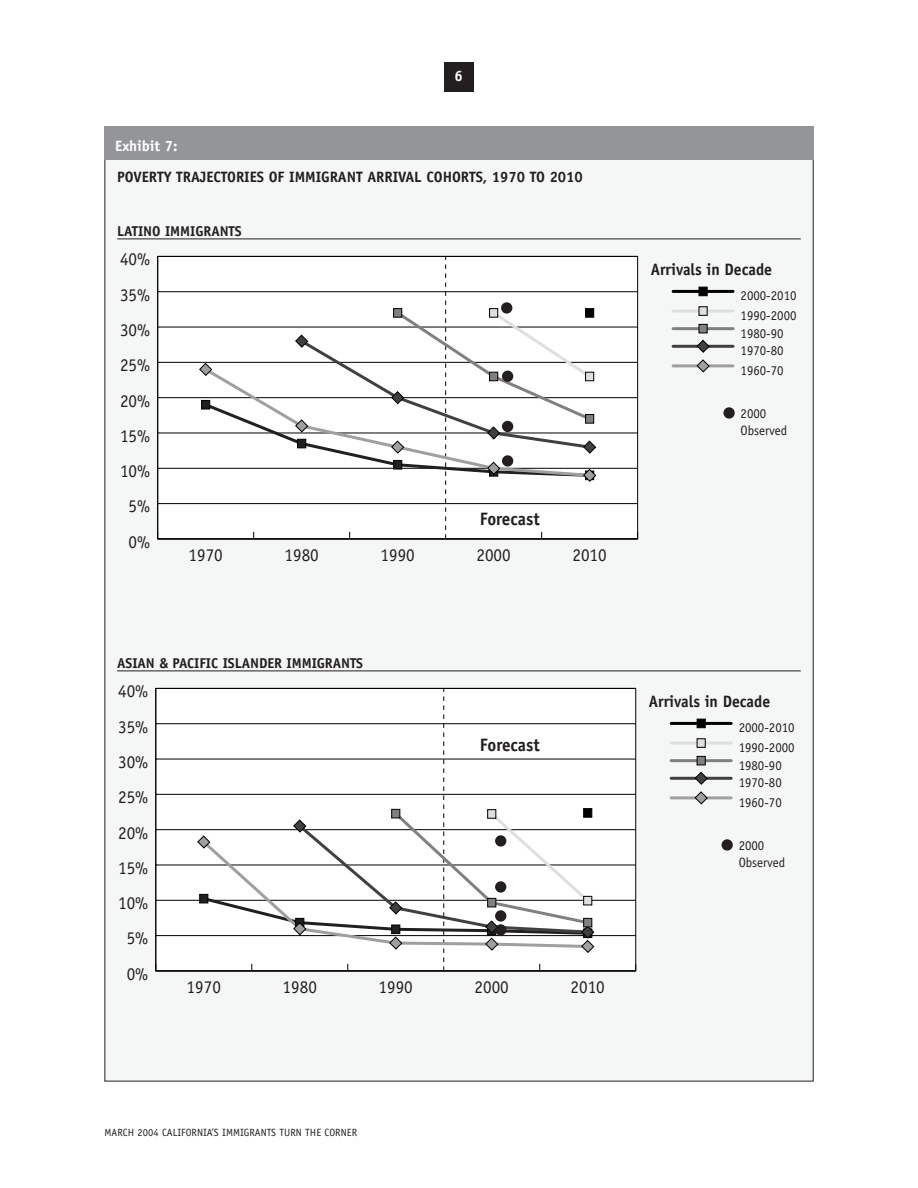
<style>
.page{position:relative;width:918px;height:1188px;background:#fff}
.page>*{position:absolute;margin:0;border:0;box-sizing:border-box;transform-origin:0 0}
.t1{font:18px "Officina Sans";color:#231f20;scale:.95 1}
.t2{font:700 18px "Officina Sans";color:#231f20;scale:.95 1}
.t3{font:700 16.5px "Officina Sans";color:#231f20;scale:.95 1}
.t4{font:700 15px "Officina Sans";letter-spacing:-.005em;color:#231f20}
.t5{font:700 15px "Officina Sans";letter-spacing:-.005em;color:#fff}
.t6{font:700 14.25px "Officina Sans";letter-spacing:-.005em;color:#231f20}
.t7{font:13.5px/16.5px "Officina Sans";color:#231f20;scale:.95 1}
.t8{font:10.5px "Officina Sans";color:#231f20}
</style>
<div class="page">
<div style="left:105px;top:146px;width:708px;height:935px;background:#f5f6f6"></div>
<hr style="left:117px;top:239px;width:684px;height:1px;background:#231f20">
<hr style="left:117px;top:671px;width:684px;height:1px;background:#231f20">
<div style="left:158px;top:256px;width:480px;height:283px;background:#fff"></div>
<hr style="left:158px;top:539px;width:480px;height:1px;background:#000">
<hr style="left:158px;top:503px;width:480px;height:1px;background:#000">
<hr style="left:158px;top:468px;width:480px;height:1px;background:#000">
<hr style="left:158px;top:433px;width:480px;height:1px;background:#000">
<hr style="left:158px;top:397px;width:480px;height:1px;background:#000">
<hr style="left:158px;top:362px;width:480px;height:1px;background:#000">
<hr style="left:158px;top:327px;width:480px;height:1px;background:#000">
<hr style="left:158px;top:291px;width:480px;height:1px;background:#000">
<svg style="left:199px;top:256px;width:536px;height:283px"></svg>
<div style="left:699px;top:324px;width:9px;height:9px;background:#808080;border:1px solid #000"></div>
<div style="left:393px;top:308px;width:9px;height:10px;background:#808080;border:1px solid #000"></div>
<div style="left:489px;top:372px;width:9px;height:9px;background:#808080;border:1px solid #000"></div>
<div style="left:585px;top:414px;width:9px;height:10px;background:#808080;border:1px solid #000"></div>
<div style="left:699px;top:306px;width:9px;height:10px;background:#dfdfdf;border:1px solid #000"></div>
<div style="left:489px;top:308px;width:9px;height:10px;background:#dfdfdf;border:1px solid #000"></div>
<div style="left:585px;top:372px;width:9px;height:9px;background:#dfdfdf;border:1px solid #000"></div>
<div style="left:699px;top:287px;width:9px;height:9px;background:#000;border:1px solid #000"></div>
<div style="left:585px;top:308px;width:9px;height:10px;background:#000;border:1px solid #000"></div>
<div style="left:501px;top:302px;width:11px;height:12px;background:#231f20;border-radius:50%"></div>
<div style="left:502px;top:371px;width:11px;height:11px;background:#231f20;border-radius:50%"></div>
<div style="left:502px;top:421px;width:11px;height:11px;background:#231f20;border-radius:50%"></div>
<div style="left:502px;top:455px;width:11px;height:12px;background:#231f20;border-radius:50%"></div>
<div style="left:723px;top:407px;width:12px;height:12px;background:#231f20;border-radius:50%"></div>
<div style="left:157px;top:256px;width:481px;height:283px;border:1px solid #000"></div>
<div style="left:156px;top:688px;width:480px;height:283px;background:#fff"></div>
<hr style="left:156px;top:971px;width:480px;height:1px;background:#000">
<hr style="left:156px;top:935px;width:480px;height:1px;background:#000">
<hr style="left:156px;top:900px;width:480px;height:1px;background:#000">
<hr style="left:156px;top:865px;width:480px;height:1px;background:#000">
<hr style="left:156px;top:829px;width:480px;height:1px;background:#000">
<hr style="left:156px;top:794px;width:480px;height:1px;background:#000">
<hr style="left:156px;top:759px;width:480px;height:1px;background:#000">
<hr style="left:156px;top:723px;width:480px;height:1px;background:#000">
<svg style="left:197px;top:688px;width:536px;height:283px"></svg>
<div style="left:697px;top:756px;width:9px;height:9px;background:#808080;border:1px solid #000"></div>
<div style="left:391px;top:809px;width:9px;height:9px;background:#808080;border:1px solid #000"></div>
<div style="left:487px;top:898px;width:9px;height:9px;background:#808080;border:1px solid #000"></div>
<div style="left:583px;top:918px;width:9px;height:9px;background:#808080;border:1px solid #000"></div>
<div style="left:697px;top:738px;width:9px;height:10px;background:#dfdfdf;border:1px solid #000"></div>
<div style="left:487px;top:809px;width:9px;height:10px;background:#dfdfdf;border:1px solid #000"></div>
<div style="left:583px;top:896px;width:9px;height:9px;background:#dfdfdf;border:1px solid #000"></div>
<div style="left:697px;top:719px;width:9px;height:9px;background:#000;border:1px solid #000"></div>
<div style="left:583px;top:808px;width:9px;height:10px;background:#000;border:1px solid #000"></div>
<div style="left:495px;top:924px;width:11px;height:12px;background:#231f20;border-radius:50%"></div>
<div style="left:495px;top:910px;width:11px;height:12px;background:#231f20;border-radius:50%"></div>
<div style="left:495px;top:835px;width:11px;height:12px;background:#231f20;border-radius:50%"></div>
<div style="left:495px;top:881px;width:11px;height:12px;background:#231f20;border-radius:50%"></div>
<div style="left:722px;top:839px;width:11px;height:12px;background:#231f20;border-radius:50%"></div>
<div style="left:155px;top:688px;width:481px;height:283px;border:1px solid #000"></div>
<div style="left:104px;top:126px;width:710px;height:34px;background:#939598"></div>
<div style="left:444px;top:62px;width:30px;height:30px;background:#231f20"></div>
<p class="t5" style="left:115px;top:140px;width:64px">Exhibit 7:</p>
<p class="t5" style="left:455px;top:70px;width:10px">6</p>
<p class="t4" style="left:117px;top:171px;width:467px">POVERTY TRAJECTORIES OF IMMIGRANT ARRIVAL COHORTS, 1970 TO 2010</p>
<p class="t6" style="left:117px;top:225px;width:126px">LATINO IMMIGRANTS</p>
<h1 class="t1" style="left:120px;top:252px;width:33px">40%</h1>
<h1 class="t1" style="left:120px;top:288px;width:33px">35%</h1>
<h1 class="t1" style="left:120px;top:323px;width:33px">30%</h1>
<h1 class="t1" style="left:120px;top:358px;width:33px">25%</h1>
<h1 class="t1" style="left:120px;top:393px;width:33px">20%</h1>
<h1 class="t1" style="left:120px;top:429px;width:33px">15%</h1>
<h1 class="t1" style="left:120px;top:464px;width:33px">10%</h1>
<h1 class="t1" style="left:129px;top:499px;width:24px">5%</h1>
<h1 class="t1" style="left:129px;top:535px;width:24px">0%</h1>
<h1 class="t2" style="left:480px;top:512px;width:65px">Forecast</h1>
<h1 class="t1" style="left:189px;top:548px;width:38px">1970</h1>
<h1 class="t1" style="left:285px;top:548px;width:38px">1980</h1>
<h1 class="t1" style="left:381px;top:548px;width:38px">1990</h1>
<h1 class="t1" style="left:477px;top:548px;width:38px">2000</h1>
<h1 class="t1" style="left:572px;top:548px;width:38px">2010</h1>
<p class="t6" style="left:117px;top:657px;width:247px">ASIAN &amp; PACIFIC ISLANDER IMMIGRANTS</p>
<h1 class="t1" style="left:118px;top:684px;width:33px">40%</h1>
<h1 class="t1" style="left:118px;top:720px;width:33px">35%</h1>
<h1 class="t1" style="left:118px;top:755px;width:33px">30%</h1>
<h1 class="t1" style="left:118px;top:790px;width:33px">25%</h1>
<h1 class="t1" style="left:118px;top:825px;width:33px">20%</h1>
<h1 class="t1" style="left:118px;top:861px;width:33px">15%</h1>
<h1 class="t1" style="left:118px;top:896px;width:33px">10%</h1>
<h1 class="t1" style="left:127px;top:931px;width:24px">5%</h1>
<h1 class="t1" style="left:127px;top:967px;width:24px">0%</h1>
<h1 class="t2" style="left:480px;top:738px;width:65px">Forecast</h1>
<h1 class="t1" style="left:187px;top:980px;width:38px">1970</h1>
<h1 class="t1" style="left:283px;top:980px;width:38px">1980</h1>
<h1 class="t1" style="left:379px;top:980px;width:38px">1990</h1>
<h1 class="t1" style="left:475px;top:980px;width:38px">2000</h1>
<h1 class="t1" style="left:571px;top:980px;width:38px">2010</h1>
<p class="t3" style="left:651px;top:263px;width:129px">Arrivals in Decade</p>
<p class="t7" style="left:741px;top:289px;width:60px">2000-2010</p>
<p class="t7" style="left:741px;top:308px;width:60px">1990-2000</p>
<p class="t7" style="left:741px;top:326px;width:47px">1980-90</p>
<p class="t7" style="left:741px;top:343px;width:47px">1970-80</p>
<p class="t7" style="left:741px;top:363px;width:47px">1960-70</p>
<p class="t7" style="left:741px;top:407px;width:51px">2000<br>Observed</p>
<p class="t3" style="left:649px;top:695px;width:129px">Arrivals in Decade</p>
<p class="t7" style="left:739px;top:721px;width:60px">2000-2010</p>
<p class="t7" style="left:739px;top:740px;width:60px">1990-2000</p>
<p class="t7" style="left:739px;top:758px;width:47px">1980-90</p>
<p class="t7" style="left:739px;top:775px;width:47px">1970-80</p>
<p class="t7" style="left:739px;top:795px;width:47px">1960-70</p>
<p class="t7" style="left:739px;top:839px;width:51px">2000<br>Observed</p>
<p class="t8" style="left:105px;top:1128px;width:254px">MARCH 2004 CALIFORNIA’S IMMIGRANTS TURN THE CORNER</p>
</div>
